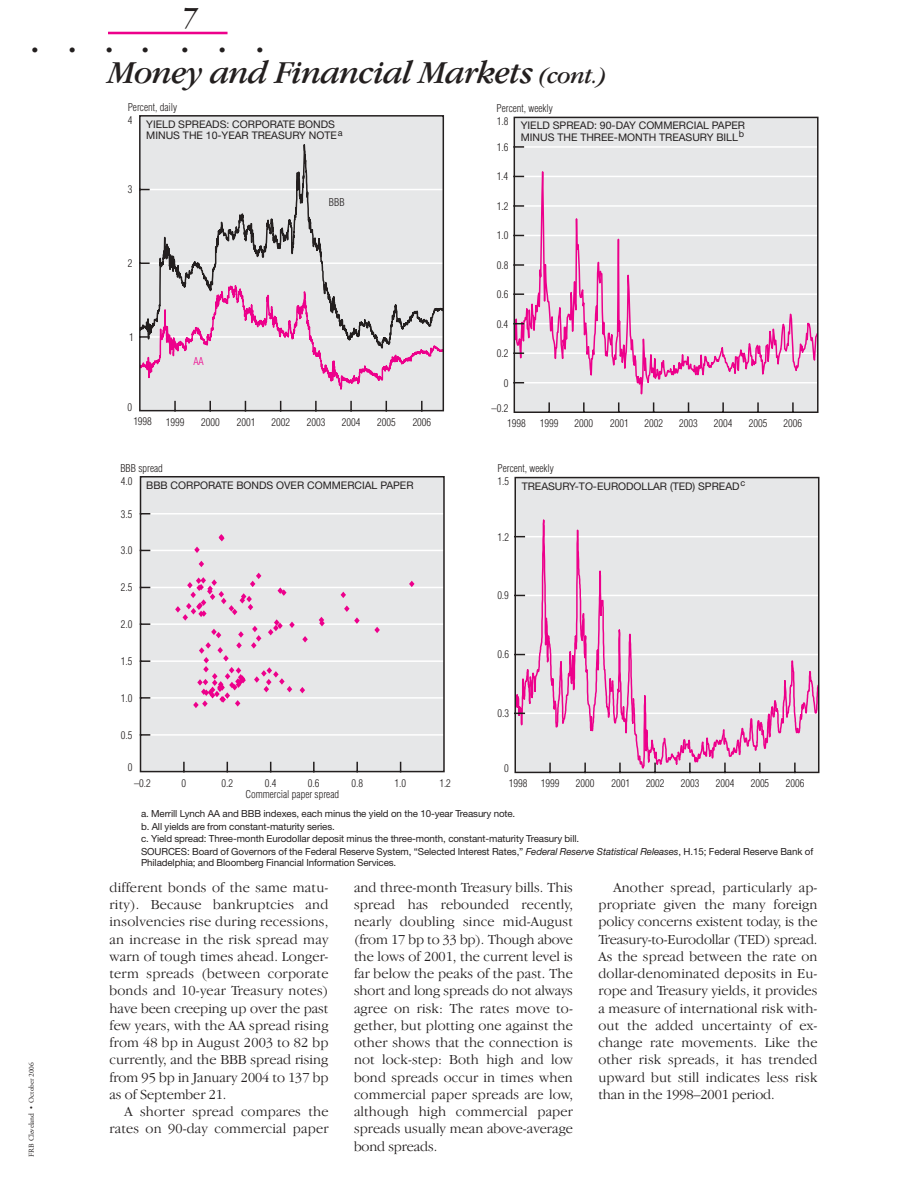
<style>
.page{position:relative;width:918px;height:1188px;background:#fff}
.page>*{position:absolute;margin:0;border:0;box-sizing:border-box;transform-origin:0 0}
.t1{font:italic 33px "Garamond IT Cby BT";letter-spacing:-.02em;color:#231f1f}
.t2{font:italic 30px "Garamond IT Cby BT";color:#231f1f}
.t3{font:18px "Adobe Garamond";color:#231f1f}
.t4{font:300 14.25px/17.2px "Garamond IT Cby BT";letter-spacing:.005em;color:#231f1f;text-align:justify}
.t5{font:300 condensed 10.5px "Helvetica";color:#231f1f}
.t6{font:10.5px/11.4px "Helvetica Neue";color:#231f1f}
.t7{font:300 condensed 10.5px "Helvetica";color:#ed008b}
.t8{font:9.75px/12.8px "Helvetica Neue";letter-spacing:-.01em;color:#231f1f}
.t9{font:7.5px "Adobe Garamond";letter-spacing:-.005em;color:#231f1f}
.s1{font-size:24px}
.s2{font-style:italic}
</style>
<div class="page">
<hr style="left:108px;top:32px;width:120px;height:2px;background:#ed008b">
<svg style="left:513px;top:116px;width:306px;height:297px"></svg>
<svg style="left:139px;top:476px;width:306px;height:297px"></svg>
<svg style="left:514px;top:476px;width:306px;height:298px"></svg>
<svg style="left:139px;top:115px;width:306px;height:297px"></svg>
<h2 class="t2" style="left:182px;top:6px;width:18px">7</h2>
<p class="t3" style="left:32px;top:43px;width:46px">• •</p>
<p class="t3" style="left:106px;top:43px;width:44px">• •</p>
<p class="t3" style="left:181px;top:43px;width:46px">• •</p>
<p class="t3" style="left:256px;top:43px;width:8px">•</p>
<h1 class="t1" style="left:109px;top:60px;width:501px">Money and Financial Markets <span class="s1">(cont.)</span></h1>
<p class="t9" style="left:28px;top:1156px;width:96px;rotate:-90deg">FRB Cleveland • October 2006</p>
<p class="t5" style="left:128px;top:103px;width:51px">Percent, daily</p>
<p class="t5" style="left:128px;top:116px;width:6px">4</p>
<p class="t6" style="left:146px;top:119px;width:198px">YIELD SPREADS: CORPORATE BONDS<br>MINUS THE 10-YEAR TREASURY NOTE<sup>a</sup></p>
<p class="t5" style="left:128px;top:185px;width:6px">3</p>
<p class="t5" style="left:329px;top:198px;width:17px">BBB</p>
<p class="t5" style="left:128px;top:259px;width:6px">2</p>
<p class="t5" style="left:129px;top:333px;width:6px">1</p>
<p class="t5" style="left:128px;top:403px;width:6px">0</p>
<p class="t7" style="left:193px;top:357px;width:12px">AA</p>
<p class="t5" style="left:133px;top:418px;width:20px">1998</p>
<p class="t5" style="left:166px;top:418px;width:20px">1999</p>
<p class="t5" style="left:201px;top:418px;width:20px">2000</p>
<p class="t5" style="left:237px;top:418px;width:20px">2001</p>
<p class="t5" style="left:272px;top:418px;width:20px">2002</p>
<p class="t5" style="left:307px;top:418px;width:20px">2003</p>
<p class="t5" style="left:342px;top:418px;width:20px">2004</p>
<p class="t5" style="left:377px;top:418px;width:20px">2005</p>
<p class="t5" style="left:413px;top:418px;width:20px">2006</p>
<p class="t5" style="left:120px;top:464px;width:44px">BBB spread</p>
<p class="t5" style="left:121px;top:477px;width:13px">4.0</p>
<p class="t5" style="left:121px;top:510px;width:13px">3.5</p>
<p class="t5" style="left:121px;top:546px;width:13px">3.0</p>
<p class="t5" style="left:121px;top:583px;width:13px">2.5</p>
<p class="t5" style="left:121px;top:620px;width:13px">2.0</p>
<p class="t5" style="left:121px;top:657px;width:13px">1.5</p>
<p class="t5" style="left:121px;top:694px;width:13px">1.0</p>
<p class="t5" style="left:121px;top:731px;width:13px">0.5</p>
<p class="t5" style="left:128px;top:764px;width:6px">0</p>
<p class="t6" style="left:146px;top:480px;width:269px">BBB CORPORATE BONDS OVER COMMERCIAL PAPER</p>
<p class="t5" style="left:134px;top:779px;width:18px">–0.2</p>
<p class="t5" style="left:182px;top:779px;width:6px">0</p>
<p class="t5" style="left:222px;top:779px;width:13px">0.2</p>
<p class="t5" style="left:265px;top:779px;width:13px">0.4</p>
<p class="t5" style="left:308px;top:779px;width:13px">0.6</p>
<p class="t5" style="left:351px;top:779px;width:13px">0.8</p>
<p class="t5" style="left:395px;top:779px;width:13px">1.0</p>
<p class="t5" style="left:439px;top:779px;width:13px">1.2</p>
<p class="t5" style="left:245px;top:791px;width:95px">Commercial paper spread</p>
<p class="t5" style="left:497px;top:104px;width:58px">Percent, weekly</p>
<p class="t5" style="left:497px;top:117px;width:13px">1.8</p>
<p class="t5" style="left:497px;top:143px;width:13px">1.6</p>
<p class="t5" style="left:497px;top:172px;width:13px">1.4</p>
<p class="t5" style="left:497px;top:202px;width:13px">1.2</p>
<p class="t5" style="left:497px;top:231px;width:13px">1.0</p>
<p class="t5" style="left:497px;top:261px;width:13px">0.8</p>
<p class="t5" style="left:497px;top:290px;width:13px">0.6</p>
<p class="t5" style="left:497px;top:320px;width:13px">0.4</p>
<p class="t5" style="left:497px;top:349px;width:13px">0.2</p>
<p class="t5" style="left:504px;top:379px;width:6px">0</p>
<p class="t5" style="left:492px;top:404px;width:18px">–0.2</p>
<p class="t6" style="left:521px;top:121px;width:226px">YIELD SPREAD: 90-DAY COMMERCIAL PAPER<br>MINUS THE THREE-MONTH TREASURY BILL<sup>b</sup></p>
<p class="t5" style="left:507px;top:419px;width:20px">1998</p>
<p class="t5" style="left:540px;top:419px;width:20px">1999</p>
<p class="t5" style="left:575px;top:419px;width:20px">2000</p>
<p class="t5" style="left:610px;top:419px;width:20px">2001</p>
<p class="t5" style="left:644px;top:419px;width:20px">2002</p>
<p class="t5" style="left:679px;top:419px;width:20px">2003</p>
<p class="t5" style="left:714px;top:419px;width:20px">2004</p>
<p class="t5" style="left:749px;top:419px;width:20px">2005</p>
<p class="t5" style="left:784px;top:419px;width:20px">2006</p>
<p class="t5" style="left:498px;top:465px;width:58px">Percent, weekly</p>
<p class="t5" style="left:498px;top:478px;width:13px">1.5</p>
<p class="t6" style="left:522px;top:481px;width:225px">TREASURY-TO-EURODOLLAR (TED) SPREAD<sup>c</sup></p>
<p class="t5" style="left:498px;top:533px;width:13px">1.2</p>
<p class="t5" style="left:497px;top:591px;width:13px">0.9</p>
<p class="t5" style="left:497px;top:651px;width:13px">0.6</p>
<p class="t5" style="left:498px;top:709px;width:13px">0.3</p>
<p class="t5" style="left:504px;top:764px;width:6px">0</p>
<p class="t5" style="left:509px;top:779px;width:20px">1998</p>
<p class="t5" style="left:541px;top:780px;width:20px">1999</p>
<p class="t5" style="left:576px;top:780px;width:20px">2000</p>
<p class="t5" style="left:611px;top:780px;width:20px">2001</p>
<p class="t5" style="left:646px;top:780px;width:20px">2002</p>
<p class="t5" style="left:681px;top:779px;width:20px">2003</p>
<p class="t5" style="left:716px;top:780px;width:20px">2004</p>
<p class="t5" style="left:751px;top:780px;width:20px">2005</p>
<p class="t5" style="left:786px;top:780px;width:20px">2006</p>
<p class="t8" style="left:141px;top:808px;width:674px">a. Merrill Lynch AA and BBB indexes, each minus the yield on the 10-year Treasury note.<br>b. All yields are from constant-maturity series.<br>c. Yield spread: Three-month Eurodollar deposit minus the three-month, constant-maturity Treasury bill.<br>SOURCES: Board of Governors of the Federal Reserve System, “Selected Interest Rates,” <span class="s2">Federal Reserve Statistical Releases</span>, H.15; Federal Reserve Bank of</p>
<p class="t8" style="left:141px;top:858px;width:257px">Philadelphia; and Bloomberg Financial Information Services.</p>
<p class="t4" style="left:110px;top:880px;width:221px">different bonds of the same matu&shy;rity). Because bankruptcies and insolvencies rise during recessions, an increase in the risk spread may warn of tough times ahead. Longer&shy;term spreads (between corporate bonds and 10-year Treasury notes) have been creeping up over the past few years, with the AA spread rising from 48 bp in August 2003 to 82 bp currently, and the BBB spread rising from 95 bp in January 2004 to 137 bp as of September 21.</p>
<p class="t4" style="left:110px;top:1104px;width:221px;text-align:right">A shorter spread compares the rates on 90-day commercial paper</p>
<p class="t4" style="left:354px;top:880px;width:221px">and three-month Treasury bills. This spread has rebounded recently, nearly doubling since mid-August (from 17 bp to 33 bp). Though above the lows of 2001, the current level is far below the peaks of the past. The short and long spreads do not always agree on risk: The rates move to&shy;gether, but plotting one against the other shows that the connection is not lock-step: Both high and low bond spreads occur in times when commercial paper spreads are low, although high commercial paper spreads usually mean above-average bond spreads.</p>
<p class="t4" style="left:599px;top:880px;width:221px;text-indent:15px">Another spread, particularly ap&shy;propriate given the many foreign policy concerns existent today, is the Treasury-to-Eurodollar (TED) spread.<br>As the spread between the rate on dollar-denominated deposits in Eu&shy;rope and Treasury yields, it provides a measure of international risk with&shy;out the added uncertainty of ex&shy;change rate movements. Like the other risk spreads, it has trended upward but still indicates less risk than in the 1998–2001 period.</p>
</div>
